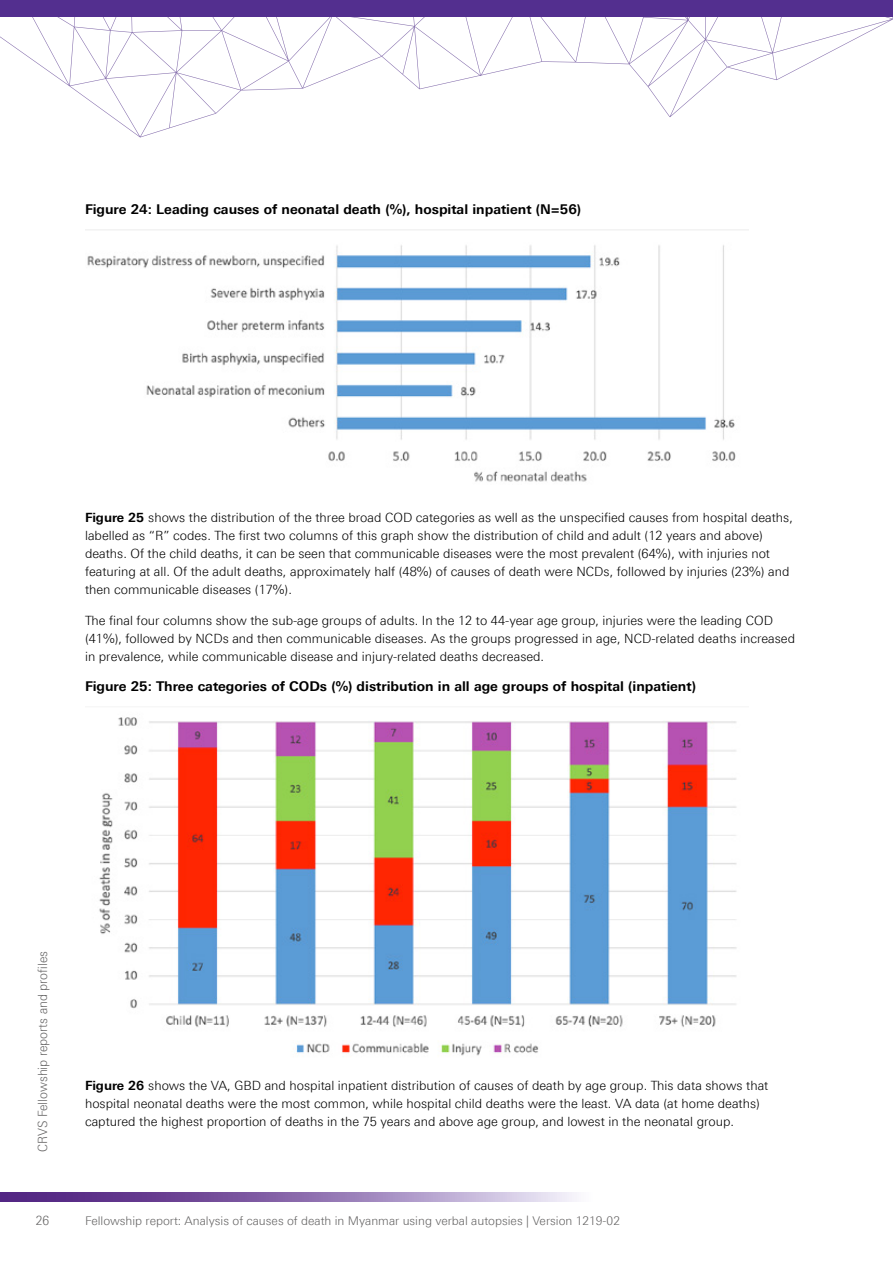
<style>
.page{position:relative;width:893px;height:1263px;background:#fff}
.page>*{position:absolute;margin:0;border:0;box-sizing:border-box;transform-origin:0 0}
.t1{font:700 13.5px "Linotype Univers 630";color:#000}
.t2{font:300 12.75px/18px "Linotype Univers 330";color:#000}
.t3{font:300 12.75px "Linotype Univers 330";color:#646363;scale:.95 1}
.t4{font:300 12px "Linotype Univers 330";color:#646363}
.s1{font-family:"Linotype Univers 630";font-weight:700}
</style>
<div class="page">
<svg style="left:0;top:17px;width:893px;height:120px"></svg>
<svg style="left:0;top:1193px;width:577px;height:8px;background:#9173b1"></svg>
<div style="left:0;top:0;width:893px;height:17px;background:#532f8f"></div>
<img style="left:85px;top:229px;width:663px;height:253px">
<img style="left:99px;top:717px;width:638px;height:339px">
<p class="t1" style="left:85px;top:201px;width:498px">Figure 24: Leading causes of neonatal death (%), hospital inpatient (N=56)</p>
<p class="t2" style="left:85px;top:509px;width:709px"><span class="s1">Figure 25</span> shows the distribution of the three broad COD categories as well as the unspecified causes from hospital deaths, labelled as “R” codes. The first two columns of this graph show the distribution of child and adult (12 years and above) deaths. Of the child deaths, it can be seen that communicable diseases were the most prevalent (64%), with injuries not featuring at all. Of the adult deaths, approximately half (48%) of causes of death were NCDs, followed by injuries (23%) and then communicable diseases (17%).</p>
<p class="t2" style="left:85px;top:611px;width:712px">The final four columns show the sub-age groups of adults. In the 12 to 44-year age group, injuries were the leading COD (41%), followed by NCDs and then communicable diseases. As the groups progressed in age, NCD-related deaths increased in prevalence, while communicable disease and injury-related deaths decreased.</p>
<p class="t1" style="left:85px;top:678px;width:612px">Figure 25: Three categories of CODs (%) distribution in all age groups of hospital (inpatient)</p>
<p class="t3" style="left:35px;top:1152px;width:213px;rotate:-90deg">CRVS Fellowship reports and profiles</p>
<p class="t2" style="left:85px;top:1076px;width:685px"><span class="s1">Figure 26</span> shows the VA, GBD and hospital inpatient distribution of causes of death by age group. This data shows that hospital neonatal deaths were the most common, while hospital child deaths were the least. VA data (at home deaths) captured the highest proportion of deaths in the 75 years and above age group, and lowest in the neonatal group.</p>
<p class="t3" style="left:36px;top:1213px;width:16px">26</p>
<p class="t4" style="left:85px;top:1213px;width:536px">Fellowship report: Analysis of causes of death in Myanmar using verbal autopsies | Version 1219-02</p>
</div>
